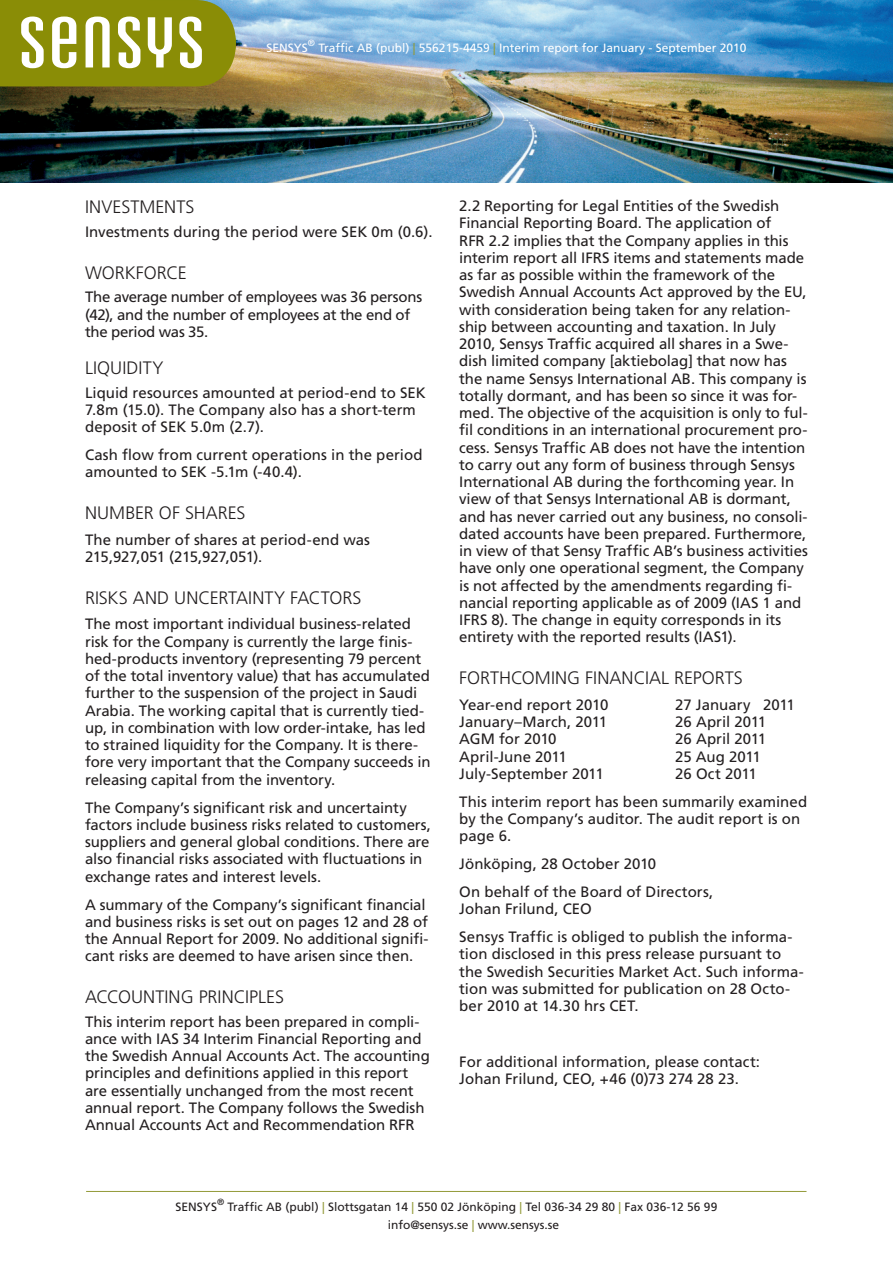
<style>
.page{position:relative;width:893px;height:1263px;background:#fff}
.page>*{position:absolute;margin:0;border:0;box-sizing:border-box;transform-origin:0 0}
.t1{font:300 18px "Frutiger LT";color:#231f20}
.t2{font:15px/17.2px "Frutiger LT";letter-spacing:-.005em;color:#231f20}
.t3{font:12px/18px "Frutiger LT";color:#231f20;text-align:center}
.t4{font:12px "Frutiger LT";color:#fff}
.t5{font:9px "Frutiger LT";color:#231f20}
.t6{font:9px "Frutiger LT";color:#fff}
.s1{color:#929a38}
</style>
<div class="page">
<img style="left:0;top:0;width:893px;height:183px">
<svg style="left:0;top:0;width:236px;height:86px"></svg>
<hr style="left:86px;top:1191px;width:720px;height:1px;background:#929a38">
<p class="t6" style="left:308px;top:37px;width:9px">®</p>
<p class="t4" style="left:318px;top:40px;width:429px">Traffic AB (publ) <span class="s1">|</span> 556215-4459 <span class="s1">|</span> Interim report for January - September 2010</p>
<p class="t4" style="left:267px;top:40px;width:43px">SENSYS</p>
<p class="t1" style="left:85px;top:197px;width:111px">INVESTM ENTS</p>
<p class="t2" style="left:85px;top:223px;width:349px">Investments during the period were SEK 0m (0.6).</p>
<p class="t1" style="left:85px;top:262px;width:103px">WORKFORCE</p>
<p class="t2" style="left:85px;top:288px;width:339px">The average number of employees was 36 persons (42), and the number of employees at the end of the period was 35.</p>
<p class="t1" style="left:85px;top:358px;width:80px">LIQUIDITY</p>
<p class="t2" style="left:85px;top:384px;width:342px">Liquid resources amounted at period-end to SEK<br>7.8m (15.0). The Company also has a short-term deposit of SEK 5.0m (2.7).</p>
<p class="t2" style="left:85px;top:446px;width:339px">Cash flow from current operations in the period amounted to SEK -5.1m (-40.4).</p>
<p class="t1" style="left:85px;top:503px;width:162px">NUM BER OF SHARES</p>
<p class="t2" style="left:85px;top:531px;width:287px">The number of shares at period-end was<br>215,927,051 (215,927,051).</p>
<p class="t1" style="left:85px;top:587px;width:278px">RISKS AND UNCERTAINTY FACTORS</p>
<p class="t2" style="left:85px;top:616px;width:347px">The most important individual business-related risk for the Company is currently the large finis&shy;hed-products inventory (representing 79 percent of the total inventory value) that has accumulated further to the suspension of the project in Saudi Arabia. The working capital that is currently tied&shy;up, in combination with low order-intake, has led to strained liquidity for the Company. It is there&shy;fore very important that the Company succeeds in releasing capital from the inventory.</p>
<p class="t2" style="left:85px;top:799px;width:348px">The Company’s significant risk and uncertainty factors include business risks related to customers, suppliers and general global conditions. There are also financial risks associated with fluctuations in exchange rates and interest levels.</p>
<p class="t2" style="left:85px;top:896px;width:345px">A summary of the Company’s significant financial and business risks is set out on pages 12 and 28 of the Annual Report for 2009. No additional signifi&shy;cant risks are deemed to have arisen since then.</p>
<p class="t1" style="left:85px;top:986px;width:201px">ACCOUNTING PRINCIPLES</p>
<p class="t2" style="left:85px;top:1013px;width:346px">This interim report has been prepared in compli&shy;ance with IAS 34 Interim Financial Reporting and the Swedish Annual Accounts Act. The accounting principles and definitions applied in this report are essentially unchanged from the most recent annual report. The Company follows the Swedish Annual Accounts Act and Recommendation RFR</p>
<p class="t2" style="left:459px;top:197px;width:350px">2.2 Reporting for Legal Entities of the Swedish Financial Reporting Board. The application of<br>RFR 2.2 implies that the Company applies in this interim report all IFRS items and statements made as far as possible within the framework of the Swedish Annual Accounts Act approved by the EU, with consideration being taken for any relation&shy;ship between accounting and taxation. In July 2010, Sensys Traffic acquired all shares in a Swe&shy;dish limited company [aktiebolag] that now has the name Sensys International AB. This company is totally dormant, and has been so since it was for&shy;med. The objective of the acquisition is only to ful&shy;fil conditions in an international procurement pro&shy;cess. Sensys Traffic AB does not have the intention to carry out any form of business through Sensys International AB during the forthcoming year. In view of that Sensys International AB is dormant, and has never carried out any business, no consoli&shy;dated accounts have been prepared. Furthermore, in view of that Sensy Traffic AB’s business activities have only one operational segment, the Company is not affected by the amendments regarding fi&shy;nancial reporting applicable as of 2009 (IAS 1 and IFRS 8). The change in equity corresponds in its entirety with the reported results (IAS1).</p>
<p class="t1" style="left:459px;top:668px;width:285px">FORTHCOM ING FINANCIAL REPORTS</p>
<p class="t2" style="left:459px;top:696px;width:151px">Year-end report 2010</p>
<p class="t2" style="left:675px;top:696px;width:121px">27 January 2011</p>
<p class="t2" style="left:459px;top:713px;width:149px">January–March, 2011</p>
<p class="t2" style="left:675px;top:713px;width:92px">26 April 2011</p>
<p class="t2" style="left:459px;top:730px;width:99px">AGM for 2010</p>
<p class="t2" style="left:675px;top:730px;width:92px">26 April 2011</p>
<p class="t2" style="left:459px;top:748px;width:109px">April-June 2011</p>
<p class="t2" style="left:675px;top:748px;width:87px">25 Aug 2011</p>
<p class="t2" style="left:459px;top:765px;width:146px">July-September 2011</p>
<p class="t2" style="left:459px;top:760px;width:349px;line-height:27.9px;text-indent:216px">26 Oct 2011<br>This interim report has been summarily examined</p>
<p class="t2" style="left:459px;top:810px;width:343px">by the Company’s auditor. The audit report is on page 6.</p>
<p class="t2" style="left:459px;top:850px;width:256px;line-height:27.9px">Jönköping, 28 October 2010<br>On behalf of the Board of Directors,</p>
<p class="t2" style="left:459px;top:895px;width:335px;line-height:27.9px">Johan Frilund, CEO<br>Sensys Traffic is obliged to publish the informa-</p>
<p class="t2" style="left:459px;top:946px;width:346px">tion disclosed in this press release pursuant to the Swedish Securities Market Act. Such informa&shy;tion was submitted for publication on 28 Octo&shy;ber 2010 at 14.30 hrs CET.</p>
<p class="t2" style="left:459px;top:1053px;width:302px">For additional information, please contact:<br>Johan Frilund, CEO, +46 (0)73 274 28 23.</p>
<p class="t5" style="left:217px;top:1197px;width:9px">®</p>
<p class="t3" style="left:228px;top:1198px;width:491px">Traffic AB (publ) <span class="s1">|</span> Slottsgatan 14 <span class="s1">|</span> 550 02 Jönköping <span class="s1">|</span> Tel 036-34 29 80 <span class="s1">|</span> Fax 036-12 56 99 info@sensys.se <span class="s1">|</span> www.sensys.se</p>
<p class="t3" style="left:176px;top:1198px;width:43px">SENSYS</p>
</div>
